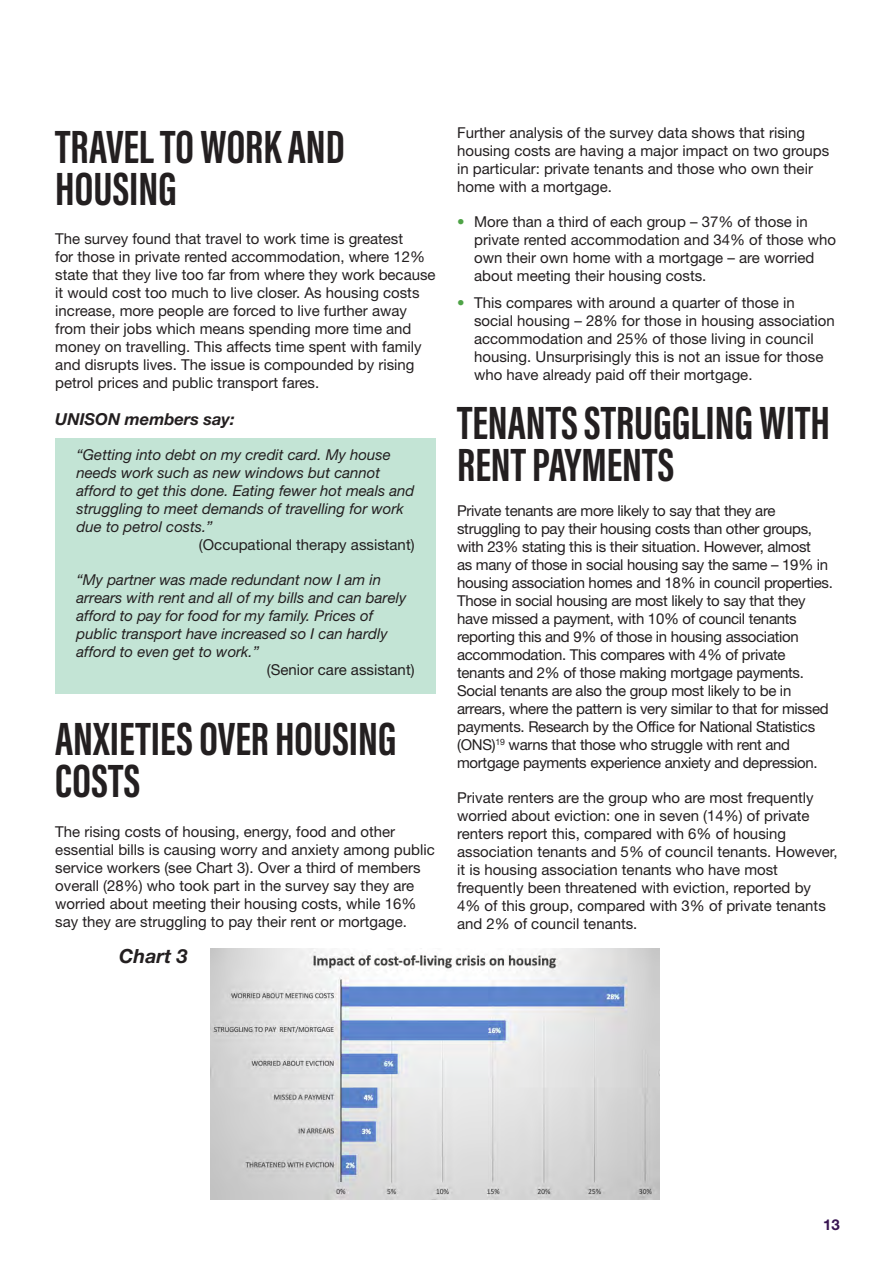
<style>
.page{position:relative;width:893px;height:1263px;background:#fff}
.page>*{position:absolute;margin:0;border:0;box-sizing:border-box;transform-origin:0 0}
.b-head{font:48px/42px "Acumin Variable Concept";color:#231f20}
.chart_heading{font:italic 700 19.5px "Helvetica Neue LT Std";color:#231f20}
.d-head{font:italic 700 16.5px "Helvetica Neue LT Std";color:#231f20}
.text{font:15px/18px "Helvetica Neue LT Std";color:#231f20}
.text-2{font:15px/18px "Helvetica Neue LT Std";letter-spacing:-.02em;color:#231f20}
.quote{font:italic 15px/18px "Helvetica Neue LT Std";color:#231f20}
.quote_source{font:15px "Helvetica Neue LT Std";color:#231f20}
.t1{font:700 15px "Helvetica Neue LT Std";color:#381451}
.s1{color:#4ea346}
</style>
<div class="page">
<div style="left:55px;top:438px;width:381px;height:255px;background:#c3e4d5"></div>
<img style="left:210px;top:948px;width:450px;height:251px">
<p class="b-head" style="left:55px;top:123px;width:291px">TRAVEL TO WORK AND<br>HOUSING</p>
<p class="text" style="left:55px;top:230px;width:382px">The survey found that travel to work time is greatest<br>for those in private rented accommodation, where 12% state that they live too far from where they work because it would cost too much to live closer. As housing costs increase, more people are forced to live further away from their jobs which means spending more time and money on travelling. This affects time spent with family and disrupts lives. The issue is compounded by rising petrol prices and public transport fares.</p>
<p class="d-head" style="left:55px;top:409px;width:181px">UNISON members say:</p>
<p class="quote" style="left:77px;top:445px;width:339px">“Getting into debt on my credit card. My house needs work such as new windows but cannot afford to get this done. Eating fewer hot meals and struggling to meet demands of travelling for work due to petrol costs.”</p>
<p class="quote_source" style="left:199px;top:536px;width:217px">(Occupational therapy assistant)</p>
<p class="quote" style="left:77px;top:570px;width:331px">“My partner was made redundant now I am in arrears with rent and all of my bills and can barely afford to pay for food for my family. Prices of public transport have increased so I can hardly afford to even get to work.”</p>
<p class="quote_source" style="left:267px;top:661px;width:149px">(Senior care assistant)</p>
<p class="b-head" style="left:55px;top:716px;width:343px">ANXIETIES OVER HOUSING<br>COSTS</p>
<p class="text" style="left:55px;top:822px;width:381px">The rising costs of housing, energy, food and other essential bills is causing worry and anxiety among public service workers (see Chart 3). Over a third of members overall (28%) who took part in the survey say they are worried about meeting their housing costs, while 16% say they are struggling to pay their rent or mortgage.</p>
<p class="chart_heading" style="left:119px;top:943px;width:70px">Chart 3</p>
<p class="text" style="left:457px;top:124px;width:374px">Further analysis of the survey data shows that rising housing costs are having a major impact on two groups in particular: private tenants and those who own their home with a mortgage.</p>
<p class="text" style="left:474px;top:213px;width:364px;text-indent:-17px"><span class="s1">•</span> More than a third of each group – 37% of those in private rented accommodation and 34% of those who own their own home with a mortgage – are worried about meeting their housing costs.</p>
<p class="text" style="left:474px;top:293px;width:362px;text-indent:-17px"><span class="s1">•</span> This compares with around a quarter of those in social housing – 28% for those in housing association accommodation and 25% of those living in council housing. Unsurprisingly this is not an issue for those who have already paid off their mortgage.</p>
<p class="b-head" style="left:457px;top:399px;width:374px">TENANTS STRUGGLING WITH<br>RENT PAYMENTS</p>
<p class="text-2" style="left:457px;top:501px;width:377px">Private tenants are more likely to say that they are struggling to pay their housing costs than other groups, with 23% stating this is their situation. However, almost<br>as many of those in social housing say the same – 19% in housing association homes and 18% in council properties.<br>Those in social housing are most likely to say that they have missed a payment, with 10% of council tenants reporting this and 9% of those in housing association accommodation. This compares with 4% of private tenants and 2% of those making mortgage payments.<br>Social tenants are also the group most likely to be in arrears, where the pattern is very similar to that for missed payments. Research by the Office for National Statistics (ONS)<sup>19</sup> warns that those who struggle with rent and mortgage payments experience anxiety and depression.</p>
<p class="text" style="left:457px;top:788px;width:382px">Private renters are the group who are most frequently worried about eviction: one in seven (14%) of private renters report this, compared with 6% of housing association tenants and 5% of council tenants. However, it is housing association tenants who have most frequently been threatened with eviction, reported by 4% of this group, compared with 3% of private tenants and 2% of council tenants.</p>
<p class="t1" style="left:823px;top:1216px;width:18px">13</p>
</div>
